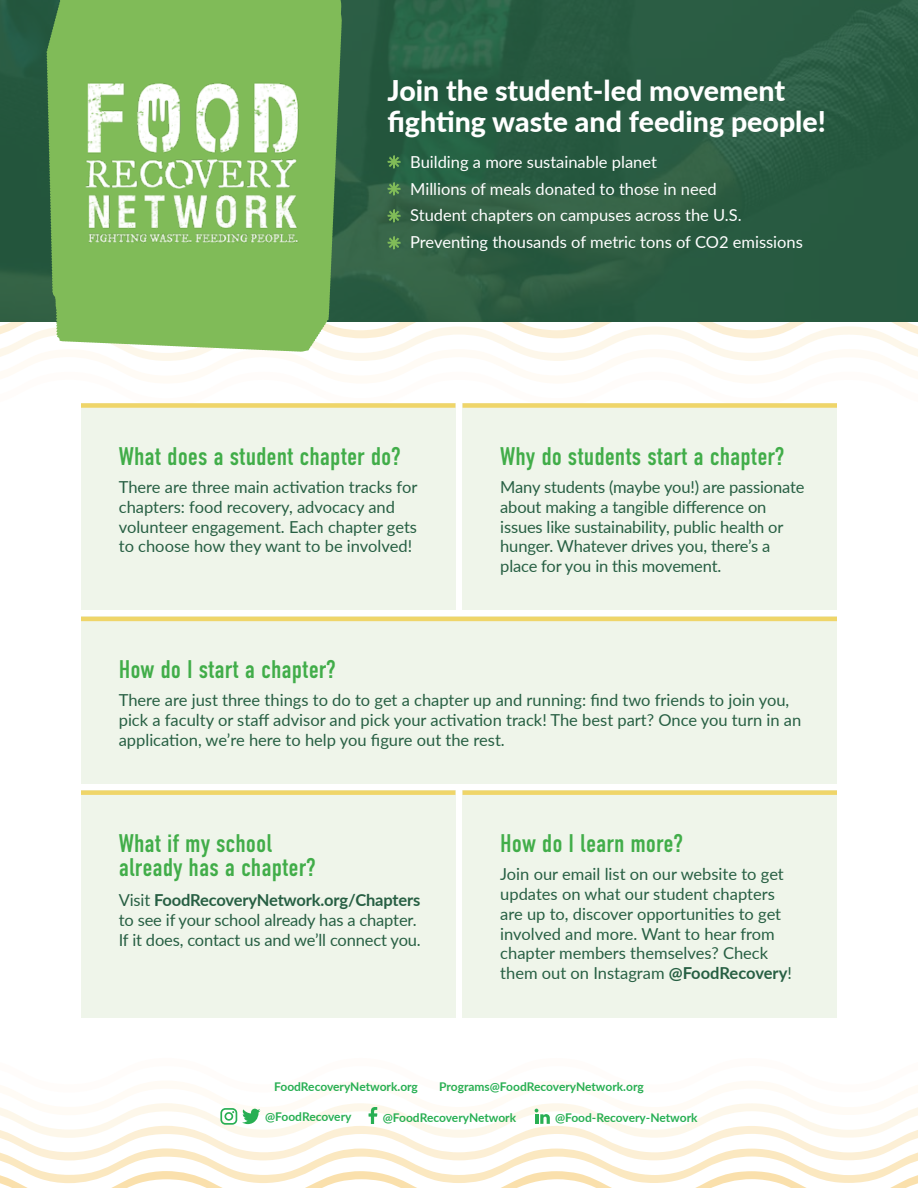
<style>
.page{position:relative;width:918px;height:1188px;background:#fff}
.page>*{position:absolute;margin:0;border:0;box-sizing:border-box;transform-origin:0 0}
.t1{font:800 28.5px/31.5px "Lato";color:#fff}
.t2{font:25.5px/24px "DIN Condensed";color:#41ad49}
.t3{font:16.5px/19.8px "Lato";color:#275f43}
.t4{font:16.5px/26.5px "Lato";color:#fff}
.t5{font:700 12px "Lato";letter-spacing:-.005em;color:#28af53}
.s1{font-weight:700}
</style>
<div class="page">
<div style="left:81px;top:403px;width:374px;height:207px;background:#eff5ea"></div>
<div style="left:81px;top:790px;width:374px;height:228px;background:#eff5ea"></div>
<div style="left:81px;top:616px;width:756px;height:168px;background:#eff5ea"></div>
<div style="left:463px;top:403px;width:374px;height:207px;background:#eff5ea"></div>
<div style="left:463px;top:790px;width:374px;height:228px;background:#eff5ea"></div>
<div style="left:0;top:0;width:918px;height:322px;background:#275f43"></div>
<svg style="left:46px;top:0;width:296px;height:234px;fill:#80bb58"></svg>
<img style="left:78px;top:76px;width:232px;height:158px">
<div style="left:81px;top:403px;width:374px;height:5px;background:#efd569"></div>
<div style="left:81px;top:790px;width:374px;height:5px;background:#efd569"></div>
<hr style="left:81px;top:617px;width:756px;height:4px;background:#efd569">
<div style="left:463px;top:403px;width:374px;height:5px;background:#efd569"></div>
<div style="left:463px;top:790px;width:374px;height:5px;background:#efd569"></div>
<svg style="left:0;top:1103px;width:918px;height:85px"></svg>
<svg style="left:387px;top:155px;width:14px;height:14px"></svg>
<svg style="left:387px;top:182px;width:14px;height:14px"></svg>
<svg style="left:387px;top:209px;width:14px;height:14px"></svg>
<svg style="left:0;top:234px;width:918px;height:172px"></svg>
<h1 class="t1" style="left:387px;top:74px;width:440px">Join the student-led movement fighting waste and feeding people!</h1>
<p class="t4" style="left:410px;top:148px;width:394px">Building a more sustainable planet<br>Millions of meals donated to those in need<br>Student chapters on campuses across the U.S.<br>Preventing thousands of metric tons of CO2 emissions</p>
<h2 class="t2" style="left:119px;top:445px;width:283px">What does a student chapter do?</h2>
<p class="t3" style="left:119px;top:476px;width:300px">There are three main activation tracks for chapters: food recovery, advocacy and volunteer engagement. Each chapter gets to choose how they want to be involved!</p>
<h2 class="t2" style="left:119px;top:658px;width:218px">How do I start a chapter?</h2>
<h2 class="t2" style="left:500px;top:445px;width:285px">Why do students start a chapter?</h2>
<p class="t3" style="left:500px;top:476px;width:306px">Many students (maybe you!) are passionate about making a tangible difference on issues like sustainability, public health or hunger. Whatever drives you, there’s a place for you in this movement.</p>
<p class="t3" style="left:119px;top:690px;width:684px">There are just three things to do to get a chapter up and running: find two friends to join you, pick a faculty or staff advisor and pick your activation track! The best part? Once you turn in an application, we’re here to help you figure out the rest.</p>
<h2 class="t2" style="left:119px;top:832px;width:198px">What if my school already has a chapter?</h2>
<p class="t3" style="left:119px;top:889px;width:304px">Visit <span class="s1">FoodRecoveryNetwork.org/Chapters </span>to see if your school already has a chapter.<br>If it does, contact us and we’ll connect you.</p>
<h2 class="t2" style="left:500px;top:832px;width:184px">How do I learn more?</h2>
<p class="t3" style="left:500px;top:864px;width:293px">Join our email list on our website to get updates on what our student chapters are up to, discover opportunities to get involved and more. Want to hear from chapter members themselves? Check them out on Instagram <span class="s1">@FoodRecovery</span>!</p>
<p class="t5" style="left:274px;top:1078px;width:145px">FoodRecoveryNetwork.org</p>
<p class="t5" style="left:439px;top:1078px;width:206px">Programs@FoodRecoveryNetwork.org</p>
<p class="t5" style="left:265px;top:1108px;width:88px">@FoodRecovery</p>
<p class="t5" style="left:383px;top:1109px;width:135px">@FoodRecoveryNetwork</p>
<p class="t5" style="left:555px;top:1109px;width:144px">@Food-Recovery-Network</p>
</div>
